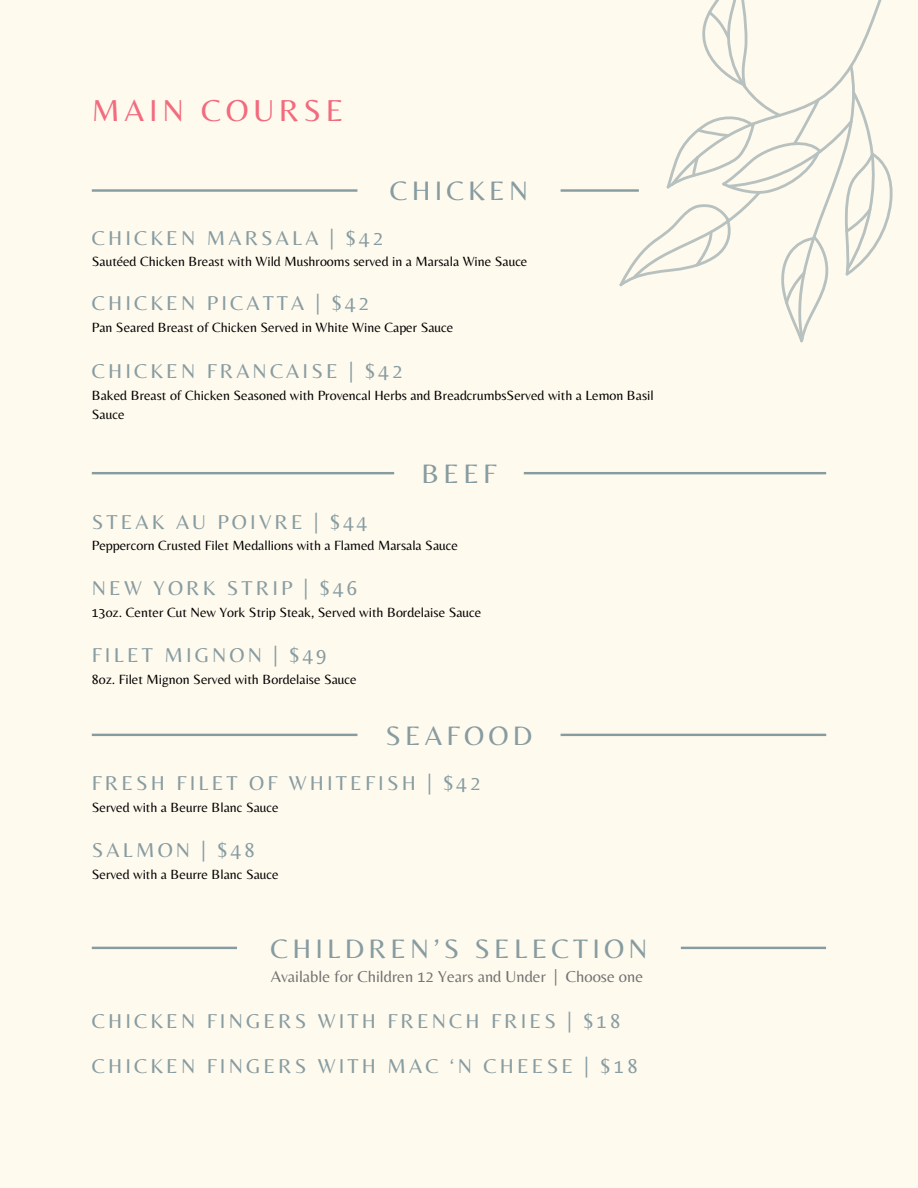
<style>
.page{position:relative;width:918px;height:1188px;background:#fffaee}
.page>*{position:absolute;margin:0;border:0;box-sizing:border-box;transform-origin:0 0}
.t1{font:31.5px "Belleza";letter-spacing:.15em;color:#f26b7e}
.t2{font:27.75px "Belleza";letter-spacing:.15em;color:#879ca1}
.t3{font:20.85px "Belleza";letter-spacing:.15em;color:#879ca1}
.t4{font:16.5px "Belleza";color:#727272}
.t5{font:13.95px/19px "Belleza";color:#000}
</style>
<div class="page">
<svg style="left:524px;top:472px;width:302px;height:2px"></svg>
<svg style="left:92px;top:472px;width:302px;height:2px"></svg>
<svg style="left:561px;top:734px;width:265px;height:2px"></svg>
<svg style="left:92px;top:734px;width:265px;height:2px"></svg>
<svg style="left:92px;top:947px;width:145px;height:2px"></svg>
<svg style="left:681px;top:947px;width:145px;height:2px"></svg>
<svg style="left:561px;top:0;width:332px;height:343px"></svg>
<svg style="left:92px;top:189px;width:265px;height:3px"></svg>
<h1 class="t1" style="left:92px;top:92px;width:253px">MAIN COURSE</h1>
<h2 class="t2" style="left:390px;top:175px;width:140px">CHICKEN</h2>
<h3 class="t3" style="left:92px;top:225px;width:293px">CHICKEN MARSALA | $42</h3>
<p class="t5" style="left:92px;top:252px;width:437px">Sautéed Chicken Breast with Wild Mushrooms served in a Marsala Wine Sauce</p>
<h3 class="t3" style="left:92px;top:291px;width:279px">CHICKEN PICATTA | $42</h3>
<p class="t5" style="left:92px;top:318px;width:363px">Pan Seared Breast of Chicken Served in White Wine Caper Sauce</p>
<h3 class="t3" style="left:92px;top:359px;width:312px">CHICKEN FRANCAISE | $42</h3>
<p class="t5" style="left:92px;top:385px;width:563px">Baked Breast of Chicken Seasoned with Provencal Herbs and BreadcrumbsServed with a Lemon Basil<br>Sauce</p>
<h2 class="t2" style="left:421px;top:457px;width:77px">BEEF</h2>
<h3 class="t3" style="left:92px;top:509px;width:277px">STEAK AU POIVRE | $44</h3>
<p class="t5" style="left:92px;top:536px;width:368px">Peppercorn Crusted Filet Medallions with a Flamed Marsala Sauce</p>
<h3 class="t3" style="left:92px;top:576px;width:267px">NEW YORK STRIP | $46</h3>
<p class="t5" style="left:92px;top:603px;width:391px">13oz. Center Cut New York Strip Steak, Served with Bordelaise Sauce</p>
<h3 class="t3" style="left:92px;top:643px;width:236px">FILET MIGNON | $49</h3>
<p class="t5" style="left:92px;top:670px;width:267px">8oz. Filet Mignon Served with Bordelaise Sauce</p>
<h2 class="t2" style="left:386px;top:719px;width:148px">SEAFOOD</h2>
<h3 class="t3" style="left:92px;top:771px;width:390px">FRESH FILET OF WHITEFISH | $42</h3>
<p class="t5" style="left:92px;top:798px;width:188px">Served with a Beurre Blanc Sauce</p>
<h3 class="t3" style="left:92px;top:838px;width:165px">SALMON | $48</h3>
<p class="t5" style="left:92px;top:864px;width:188px">Served with a Beurre Blanc Sauce</p>
<h2 class="t2" style="left:271px;top:932px;width:378px">CHILDREN’S SELECTION</h2>
<p class="t4" style="left:271px;top:967px;width:374px">Available for Children 12 Years and Under | Choose one</p>
<h3 class="t3" style="left:92px;top:1008px;width:530px">CHICKEN FINGERS WITH FRENCH FRIES | $18</h3>
<h3 class="t3" style="left:92px;top:1054px;width:547px">CHICKEN FINGERS WITH MAC ‘N CHEESE | $18</h3>
</div>
